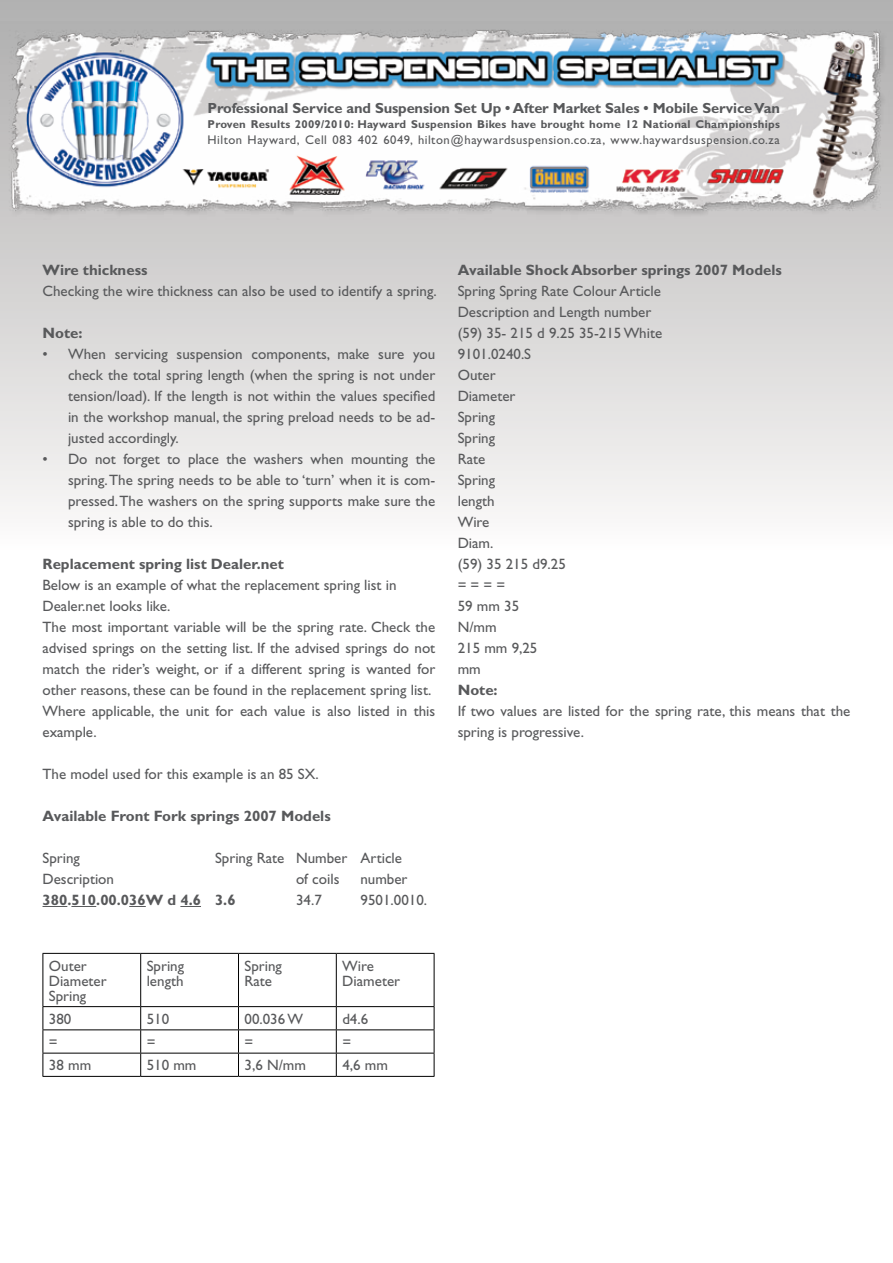
<style>
.page{position:relative;width:893px;height:1263px;background:#fff}
.page>*{position:absolute;margin:0;border:0;box-sizing:border-box;transform-origin:0 0}
.t1{font:15px/21px "Gill Sans";color:#58595b}
.t2{font:700 15px "Gill Sans";color:#58595b}
.t3{font:700 14.7px "Gill Sans";letter-spacing:-.01em;color:#58595b}
.t4{font:12.6px "Gill Sans";letter-spacing:.035em;color:#58595b}
.t5{font:700 11.4px "Gill Sans";letter-spacing:.02em;color:#58595b}
</style>
<div class="page">
<div style="left:0;top:0;width:893px;height:482px;background:#b2b2b2"></div>
<img style="left:0;top:29px;width:893px;height:481px">
<svg style="left:43px;top:906px;width:53px;height:1px"></svg>
<svg style="left:129px;top:906px;width:17px;height:1px"></svg>
<svg style="left:180px;top:906px;width:21px;height:1px"></svg>
<hr style="left:43px;top:953px;width:98px;height:1px;background:#000">
<hr style="left:43px;top:954px;width:1px;height:52px;background:#000">
<hr style="left:141px;top:953px;width:97px;height:1px;background:#000">
<hr style="left:140px;top:954px;width:1px;height:52px;background:#000">
<hr style="left:238px;top:953px;width:98px;height:1px;background:#000">
<hr style="left:238px;top:954px;width:1px;height:52px;background:#000">
<hr style="left:336px;top:953px;width:98px;height:1px;background:#000">
<hr style="left:336px;top:954px;width:1px;height:52px;background:#000">
<hr style="left:434px;top:954px;width:1px;height:52px;background:#000">
<hr style="left:43px;top:1006px;width:98px;height:1px;background:#000">
<hr style="left:141px;top:1006px;width:97px;height:1px;background:#000">
<hr style="left:238px;top:1006px;width:98px;height:1px;background:#000">
<hr style="left:336px;top:1006px;width:98px;height:1px;background:#000">
<hr style="left:43px;top:1029px;width:98px;height:1px;background:#000">
<hr style="left:141px;top:1029px;width:97px;height:1px;background:#000">
<hr style="left:238px;top:1029px;width:98px;height:1px;background:#000">
<hr style="left:336px;top:1029px;width:98px;height:1px;background:#000">
<hr style="left:43px;top:1053px;width:98px;height:1px;background:#000">
<svg style="left:43px;top:1007px;width:1px;height:69px"></svg>
<hr style="left:141px;top:1053px;width:97px;height:1px;background:#000">
<svg style="left:140px;top:1007px;width:1px;height:69px"></svg>
<hr style="left:238px;top:1053px;width:98px;height:1px;background:#000">
<svg style="left:238px;top:1007px;width:1px;height:69px"></svg>
<hr style="left:336px;top:1053px;width:98px;height:1px;background:#000">
<svg style="left:336px;top:1007px;width:1px;height:69px"></svg>
<svg style="left:434px;top:1007px;width:1px;height:69px"></svg>
<hr style="left:43px;top:1076px;width:98px;height:1px;background:#000">
<hr style="left:141px;top:1076px;width:97px;height:1px;background:#000">
<hr style="left:238px;top:1076px;width:98px;height:1px;background:#000">
<hr style="left:336px;top:1076px;width:98px;height:1px;background:#000">
<p class="t3" style="left:208px;top:99px;width:574px">Professional Service and Suspension Set Up • After Market Sales • Mobile Service Van</p>
<p class="t5" style="left:208px;top:118px;width:574px">Proven Results 2009/2010: Hayward Suspension Bikes have brought home 12 National Championships</p>
<p class="t4" style="left:208px;top:133px;width:574px">Hilton Hayward, Cell 083 402 6049, hilton@haywardsuspension.co.za, www.haywardsuspension.co.za</p>
<p class="t2" style="left:43px;top:261px;width:106px">Wire thickness</p>
<p class="t1" style="left:43px;top:280px;width:396px">Checking the wire thickness can also be used to identify a spring.</p>
<p class="t2" style="left:43px;top:324px;width:42px">Note:</p>
<p class="t1" style="left:68px;top:343px;width:369px;text-align:justify;text-indent:-26px">• When servicing suspension components, make sure you check the total spring length (when the spring is not under tension/load). If the length is not within the values specified in the workshop manual, the spring preload needs to be ad&shy;justed accordingly.</p>
<p class="t1" style="left:68px;top:448px;width:369px;text-align:justify;text-indent:-26px">• Do not forget to place the washers when mounting the spring. The spring needs to be able to ‘turn’ when it is com&shy;pressed. The washers on the spring supports make sure the spring is able to do this.</p>
<p class="t2" style="left:43px;top:555px;width:243px">Replacement spring list Dealer.net</p>
<p class="t1" style="left:43px;top:574px;width:394px">Below is an example of what the replacement spring list in Dealer.net looks like.<br>The most important variable will be the spring rate. Check the advised springs on the setting list. If the advised springs do not match the rider’s weight, or if a different spring is wanted for other reasons, these can be found in the replacement spring list.<br>Where applicable, the unit for each value is also listed in this example.</p>
<p class="t1" style="left:43px;top:763px;width:278px">The model used for this example is an 85 SX.</p>
<p class="t2" style="left:43px;top:807px;width:290px">Available Front Fork springs 2007 Models</p>
<p class="t1" style="left:43px;top:847px;width:39px">Spring</p>
<p class="t1" style="left:215px;top:847px;width:189px">Spring Rate Number Article</p>
<p class="t1" style="left:43px;top:868px;width:73px">Description</p>
<p class="t1" style="left:296px;top:868px;width:45px">of coils</p>
<p class="t1" style="left:361px;top:868px;width:49px">number</p>
<p class="t2" style="left:43px;top:891px;width:195px">380.510.00.036W d 4.6 3.6</p>
<p class="t1" style="left:296px;top:889px;width:27px">34.7</p>
<p class="t1" style="left:361px;top:889px;width:68px">9501.0010.</p>
<p class="t2" style="left:458px;top:261px;width:326px">Available Shock Absorber springs 2007 Models</p>
<p class="t1" style="left:458px;top:280px;width:206px">Spring Spring Rate Colour Article<br>Description and Length number (59) 35- 215 d 9.25 35-215 White<br>9101.0240.S<br>Outer<br>Diameter<br>Spring<br>Spring<br>Rate<br>Spring<br>length<br>Wire<br>Diam.<br>(59) 35 215 d9.25<br>= = = =<br>59 mm 35<br>N/mm<br>215 mm 9,25<br>mm</p>
<p class="t2" style="left:458px;top:681px;width:42px">Note:</p>
<p class="t1" style="left:458px;top:700px;width:394px">If two values are listed for the spring rate, this means that the spring is progressive.</p>
<p class="t1" style="left:49px;top:958px;width:59px;line-height:15px">Outer<br>Diameter<br>Spring</p>
<p class="t1" style="left:147px;top:958px;width:39px;line-height:15px">Spring length</p>
<p class="t1" style="left:244px;top:958px;width:39px;line-height:15px">Spring<br>Rate</p>
<p class="t1" style="left:342px;top:958px;width:59px;line-height:15px">Wire<br>Diameter</p>
<p class="t1" style="left:49px;top:1008px;width:24px">380</p>
<p class="t1" style="left:147px;top:1008px;width:24px">510</p>
<p class="t1" style="left:245px;top:1008px;width:60px">00.036 W</p>
<p class="t1" style="left:342px;top:1008px;width:27px">d4.6</p>
<p class="t1" style="left:49px;top:1031px;width:10px">=</p>
<p class="t1" style="left:147px;top:1031px;width:10px">=</p>
<p class="t1" style="left:245px;top:1031px;width:10px">=</p>
<p class="t1" style="left:342px;top:1031px;width:10px">=</p>
<p class="t1" style="left:49px;top:1055px;width:44px">38 mm</p>
<p class="t1" style="left:147px;top:1055px;width:51px">510 mm</p>
<p class="t1" style="left:245px;top:1055px;width:63px">3,6 N/mm</p>
<p class="t1" style="left:342px;top:1055px;width:47px">4,6 mm</p>
</div>
